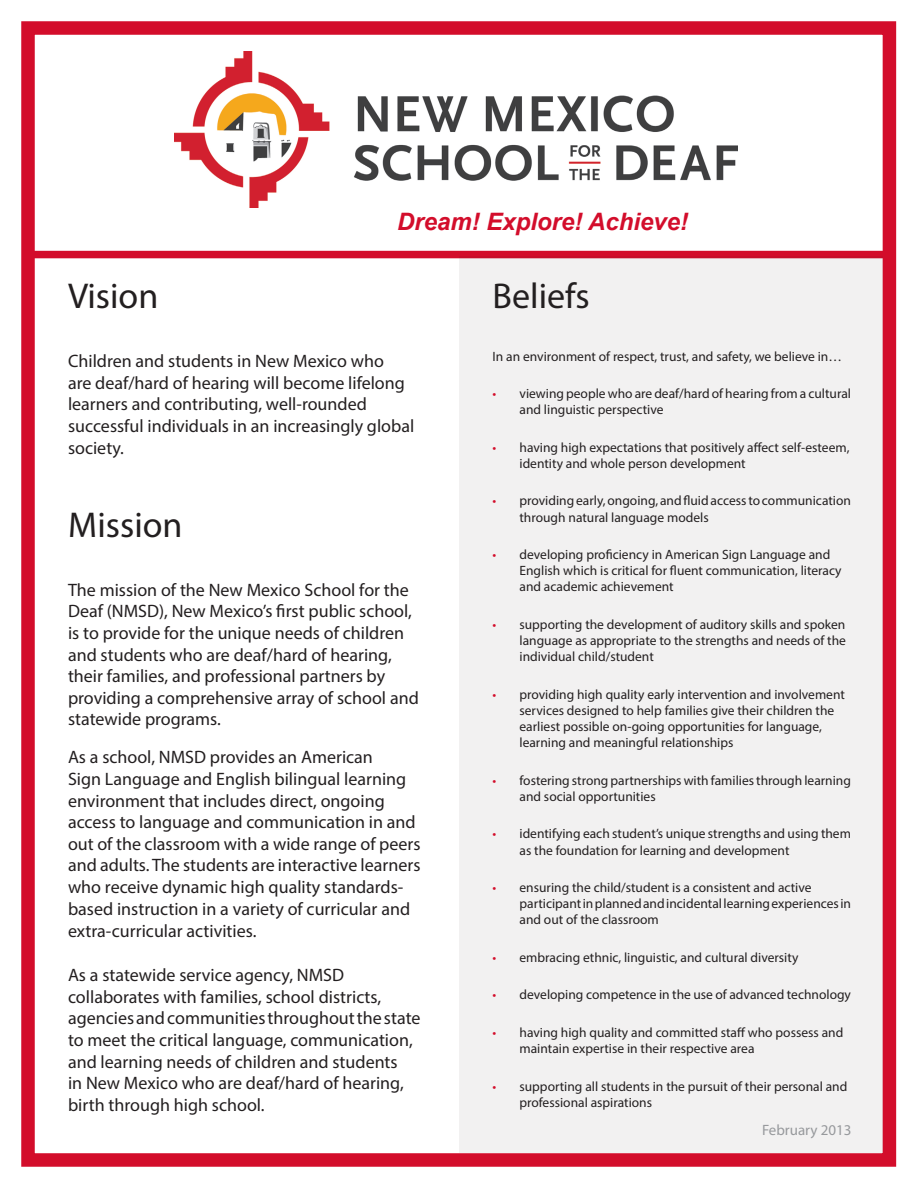
<style>
.page{position:relative;width:918px;height:1188px;background:#fff}
.page>*{position:absolute;margin:0;border:0;box-sizing:border-box;transform-origin:0 0}
.t1{font:36px "Myriad Pro";color:#231f20}
.Body_Bullets{font:italic 700 24px "Arial";color:#d30d2b}
.Body{font:18px/21.6px "Myriad Pro";color:#231f20}
.Body_Bullets-2{font:15px "Myriad Pro";color:#97999c}
.Body_Bullets-3{font:13.5px/16.2px "Myriad Pro";color:#231f20}
.t2{font:13.5px "Myriad Pro";color:#d30d2b}
</style>
<div class="page">
<div style="left:21px;top:21px;width:875px;height:1146px;border:14px solid #d30d2b"></div>
<div style="left:34px;top:251px;width:852px;height:7px;background:#d30d2b"></div>
<div style="left:459px;top:257px;width:424px;height:896px;background:#f2f1f1"></div>
<img style="left:175px;top:52px;width:563px;height:156px">
<p class="t1" style="left:68px;top:274px;width:92px">Vision</p>
<p class="Body_Bullets" style="left:397px;top:206px;width:293px">Dream! Explore! Achieve!</p>
<p class="t1" style="left:493px;top:274px;width:99px">Beliefs</p>
<p class="Body" style="left:68px;top:350px;width:348px">Children and students in New Mexico who<br>are deaf/hard of hearing will become lifelong learners and contributing, well-rounded successful individuals in an increasingly global society.</p>
<p class="t1" style="left:68px;top:502px;width:116px">Mission</p>
<p class="Body" style="left:68px;top:579px;width:352px">The mission of the New Mexico School for the Deaf (NMSD ,) New Mexicos’ first public school, is to provide for the unique needs of children and students who are deaf/hard of hearing, their families, and professional partners by providing a comprehensive array of school and statewide programs.</p>
<p class="Body" style="left:68px;top:746px;width:354px">As a school, NMSD provides an American<br>Sign Language and English bilingual learning environment that includes direct, ongoing access to language and communication in and out of the classroom with a wide range of peers and adults.The students are interactive learners</p>
<p class="Body" style="left:68px;top:898px;width:344px">based instruction in a variety of curricular and</p>
<p class="Body" style="left:68px;top:876px;width:337px">who receive dynamic high quality standards-</p>
<p class="Body" style="left:68px;top:920px;width:190px">extra-curricular activities.</p>
<p class="Body" style="left:68px;top:964px;width:354px">As a statewide service agency, NMSD collaborates with families, school districts, agenciesandcommunitiesthroughoutthestate to meet the critical language, communication, and learning needs of children and students<br>in New Mexico who are deaf/hard of hearing, birth through high school.</p>
<p class="Body_Bullets-3" style="left:493px;top:348px;width:351px">In an environment of respect, trust, and safety, we believe in...</p>
<p class="t2" style="left:493px;top:385px;width:5px">•</p>
<p class="t2" style="left:493px;top:439px;width:5px">•</p>
<p class="t2" style="left:493px;top:492px;width:5px">•</p>
<p class="t2" style="left:493px;top:546px;width:5px">•</p>
<p class="t2" style="left:493px;top:616px;width:5px">•</p>
<p class="t2" style="left:493px;top:686px;width:5px">•</p>
<p class="t2" style="left:493px;top:772px;width:5px">•</p>
<p class="t2" style="left:493px;top:826px;width:5px">•</p>
<p class="t2" style="left:493px;top:879px;width:5px">•</p>
<p class="t2" style="left:493px;top:949px;width:5px">•</p>
<p class="t2" style="left:493px;top:987px;width:5px">•</p>
<p class="t2" style="left:493px;top:1024px;width:5px">•</p>
<p class="t2" style="left:493px;top:1078px;width:5px">•</p>
<p class="Body_Bullets-3" style="left:520px;top:385px;width:333px">viewing people who are deaf/hard of hearing from a cultural</p>
<p class="Body_Bullets-3" style="left:520px;top:401px;width:145px">and linguistic perspective</p>
<p class="Body_Bullets-3" style="left:520px;top:439px;width:332px">having high expectations that positively affect self-esteem,</p>
<p class="Body_Bullets-3" style="left:520px;top:455px;width:228px">identity and whole person development</p>
<p class="Body_Bullets-3" style="left:520px;top:492px;width:333px">providingearly,ongoing,andfluidaccesstocommunication</p>
<p class="Body_Bullets-3" style="left:520px;top:509px;width:191px">through natural language models</p>
<p class="Body_Bullets-3" style="left:520px;top:546px;width:312px">developing proficiency in American Sign Language and</p>
<p class="Body_Bullets-3" style="left:520px;top:562px;width:324px">English which is critical for fluent communication, literacy and academic achievement</p>
<p class="Body_Bullets-3" style="left:520px;top:616px;width:327px">supporting the development of auditory skills and spoken</p>
<p class="Body_Bullets-3" style="left:520px;top:632px;width:328px">language as appropriate to the strengths and needs of the individual child/student</p>
<p class="Body_Bullets-3" style="left:520px;top:686px;width:327px">providing high quality early intervention and involvement</p>
<p class="Body_Bullets-3" style="left:520px;top:702px;width:316px">services designed to help families give their children the earliest possible on-going opportunities for language, learning and meaningful relationships</p>
<p class="Body_Bullets-3" style="left:520px;top:772px;width:333px">fosteringstrongpartnershipswithfamiliesthroughlearning</p>
<p class="Body_Bullets-3" style="left:520px;top:788px;width:138px">and social opportunities</p>
<p class="Body_Bullets-3" style="left:520px;top:826px;width:333px">identifying each student s’ unique strengths and using them</p>
<p class="Body_Bullets-3" style="left:520px;top:842px;width:271px">as the foundation for learning and development</p>
<p class="Body_Bullets-3" style="left:520px;top:879px;width:294px">ensuring the child/student is a consistent and active</p>
<p class="Body_Bullets-3" style="left:520px;top:895px;width:333px">participantinplannedandincidentallearningexperiencesin and out of the classroom</p>
<p class="Body_Bullets-3" style="left:520px;top:949px;width:280px">embracing ethnic, linguistic, and cultural diversity</p>
<p class="Body_Bullets-3" style="left:520px;top:987px;width:333px">developing competence in the use of advanced technology</p>
<p class="Body_Bullets-3" style="left:520px;top:1024px;width:325px">having high quality and committed staff who possess and</p>
<p class="Body_Bullets-3" style="left:520px;top:1040px;width:237px">maintain expertise in their respective area</p>
<p class="Body_Bullets-3" style="left:520px;top:1078px;width:329px">supporting all students in the pursuit of their personal and</p>
<p class="Body_Bullets-3" style="left:520px;top:1094px;width:134px">professional aspirations</p>
<p class="Body_Bullets-2" style="left:762px;top:1120px;width:91px">February 2013</p>
</div>
